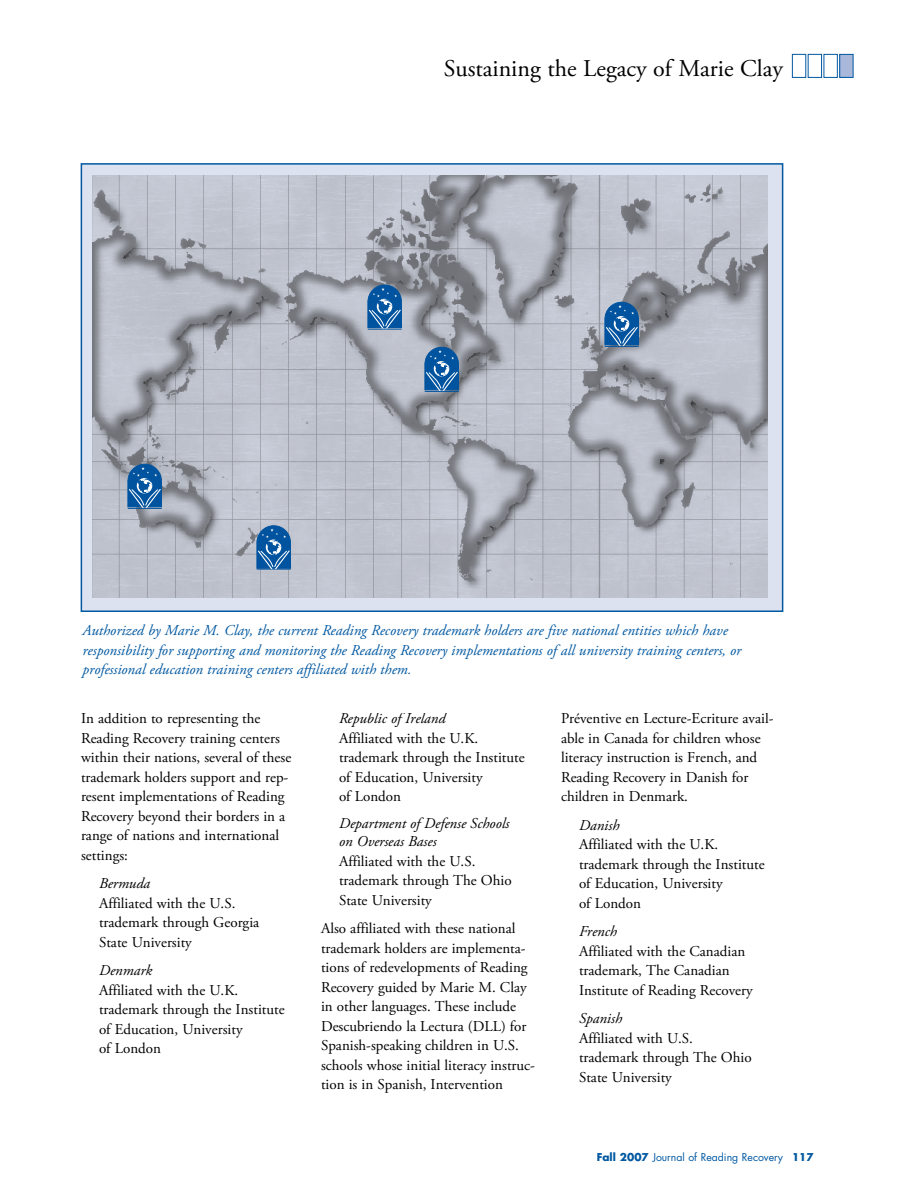
<style>
.page{position:relative;width:918px;height:1188px;background:#fff}
.page>*{position:absolute;margin:0;border:0;box-sizing:border-box;transform-origin:0 0}
.t1{font:24px "Adobe Garamond Pro";color:#000}
.t2{font:15px/19.5px "Adobe Garamond Pro";color:#000}
.t3{font:italic 15px/19.5px "Adobe Garamond Pro";color:#0058a1}
.t4{font:italic 15px/18px "Adobe Garamond Pro";color:#000}
.t5{font:10.5px "Futura Std";color:#0058a1}
.s1{font-weight:700}
</style>
<div class="page">
<div style="left:792px;top:54px;width:14px;height:24px;border:1px solid #0058a1"></div>
<div style="left:808px;top:54px;width:14px;height:24px;border:1px solid #0058a1"></div>
<div style="left:824px;top:54px;width:14px;height:24px;border:1px solid #0058a1"></div>
<div style="left:840px;top:54px;width:13px;height:23px;background:#a8b7da"></div>
<div style="left:839px;top:54px;width:15px;height:24px;border:1px solid #0058a1"></div>
<div style="left:81px;top:164px;width:702px;height:447px;background:#dde2f1"></div>
<img style="left:93px;top:175px;width:674px;height:423px">
<div style="left:81px;top:163px;width:702px;height:449px;border:2px solid #0058a1"></div>
<hr style="left:128px;top:508px;width:34px;height:1px;background:#00539f">
<svg style="left:128px;top:464px;width:34px;height:44px"></svg>
<hr style="left:257px;top:570px;width:34px;height:1px;background:#00539f">
<svg style="left:257px;top:525px;width:34px;height:45px"></svg>
<svg style="left:425px;top:347px;width:34px;height:45px"></svg>
<hr style="left:605px;top:346px;width:34px;height:1px;background:#00539f">
<svg style="left:605px;top:302px;width:34px;height:44px"></svg>
<hr style="left:368px;top:329px;width:34px;height:1px;background:#00539f">
<svg style="left:368px;top:285px;width:34px;height:44px"></svg>
<h1 class="t1" style="left:444px;top:54px;width:341px">Sustaining the Legacy of Marie Clay</h1>
<p class="t3" style="left:82px;top:621px;width:660px">Authorized by Marie M. Clay, the current Reading Recovery trademark holders are five national entities which have responsibility for supporting and monitoring the Reading Recovery implementations of all university training centers, or professional education training centers affiliated with them.</p>
<p class="t2" style="left:81px;top:709px;width:212px">In addition to representing the<br>Reading Recovery training centers within their nations, several of these trademark holders support and rep&shy;resent implementations of Reading<br>Recovery beyond their borders in a range of nations and international settings:</p>
<p class="t4" style="left:99px;top:875px;width:53px">Bermuda</p>
<p class="t2" style="left:99px;top:894px;width:162px">Affiliated with the U.S. trademark through Georgia<br>State University</p>
<p class="t4" style="left:99px;top:962px;width:55px">Denmark</p>
<p class="t2" style="left:99px;top:981px;width:187px">Affiliated with the U.K. trademark through the Institute of Education, University<br>of London</p>
<p class="t4" style="left:339px;top:710px;width:108px">Republic of Ireland</p>
<p class="t2" style="left:339px;top:729px;width:187px">Affiliated with the U.K. trademark through the Institute of Education, University<br>of London</p>
<p class="t4" style="left:339px;top:815px;width:172px">Department of Defense Schools on Overseas Bases</p>
<p class="t2" style="left:339px;top:852px;width:174px">Affiliated with the U.S. trademark through The Ohio<br>State University</p>
<p class="t2" style="left:321px;top:919px;width:216px">Also affiliated with these national trademark holders are implementa&shy;tions of redevelopments of Reading Recovery guided by Marie M. Clay in other languages. These include Descubriendo la Lectura (DLL) for Spanish-speaking children in U.S. schools whose initial literacy instruc&shy;tion is in Spanish, Intervention</p>
<p class="t2" style="left:561px;top:709px;width:214px">Préventive en Lecture-Écriture avail&shy;able in Canada for children whose literacy instruction is French, and<br>Reading Recovery in Danish for children in Denmark.</p>
<p class="t4" style="left:579px;top:817px;width:42px">Danish</p>
<p class="t2" style="left:579px;top:835px;width:187px">Affiliated with the U.K. trademark through the Institute of Education, University<br>of London</p>
<p class="t4" style="left:579px;top:923px;width:40px">French</p>
<p class="t2" style="left:579px;top:942px;width:175px">Affiliated with the Canadian trademark, The Canadian<br>Institute of Reading Recovery</p>
<p class="t4" style="left:579px;top:1010px;width:45px">Spanish</p>
<p class="t2" style="left:579px;top:1029px;width:174px">Affiliated with U.S. trademark through The Ohio<br>State University</p>
<p class="t5" style="left:597px;top:1150px;width:218px"><span class="s1">Fall 2007</span> Journal of Reading Recovery <span class="s1">117</span></p>
</div>
